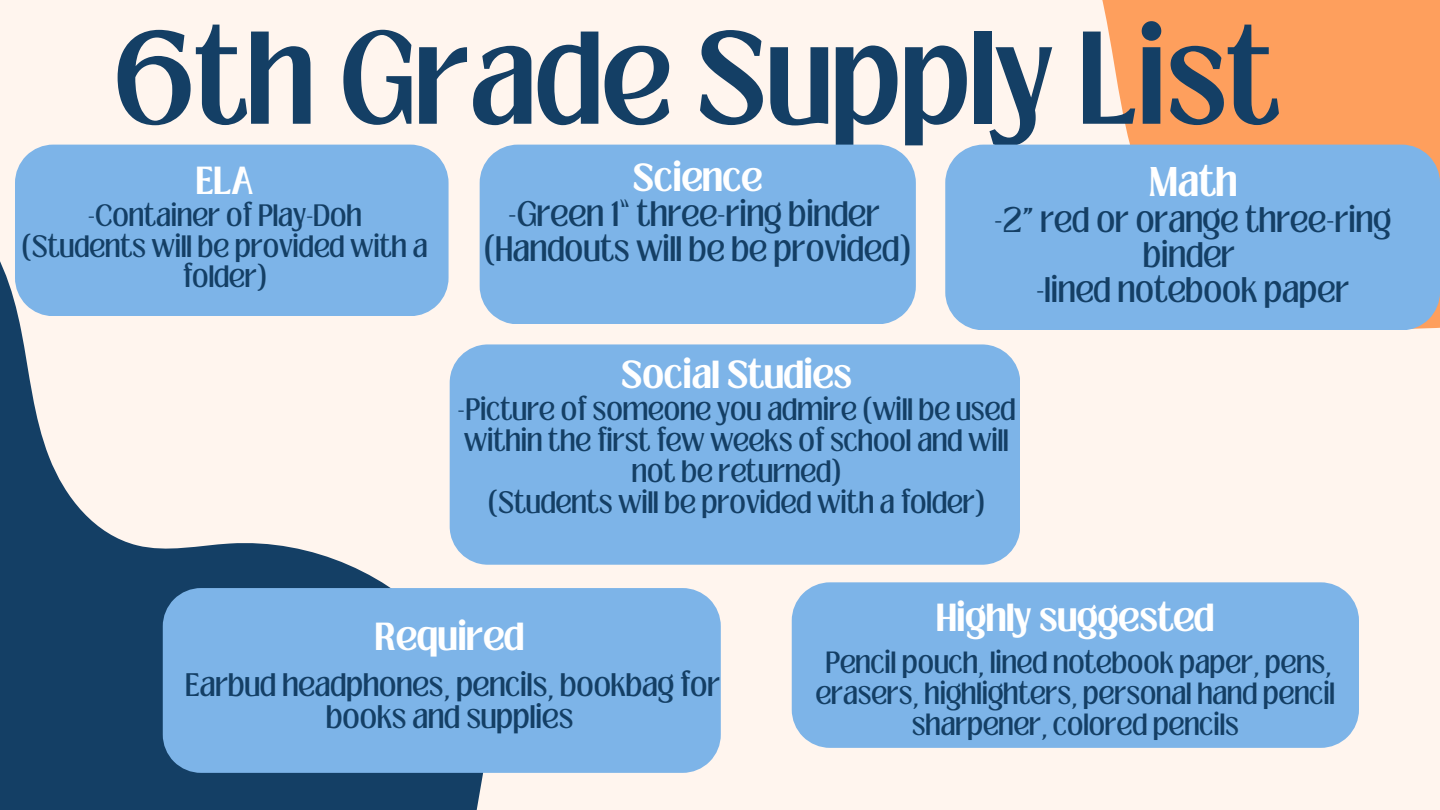
<style>
.page{position:relative;width:1440px;height:810px;background:#fff5ee}
.page>*{position:absolute;margin:0;border:0;box-sizing:border-box;transform-origin:0 0}
.t1{font:600 101.1px "Loubag";color:#143f65}
.t2{font:700 31.8px "Loubag";color:#fff}
.t3{font:700 30px "Loubag";color:#fff}
.t4{font:27.2px/35.2px "Loubag";color:#143f65;text-align:center}
.t5{font:27.1px/35.2px "Loubag";color:#143f65;text-align:center}
.t6{font:25px/32.2px "Loubag";color:#143f65;text-align:center}
.t7{font:23.8px/30.8px "Loubag";color:#143f65;text-align:center}
.t8{font:23.7px/30.8px "Loubag";color:#143f65;text-align:center}
.t9{font:23.5px/30.7px "Loubag";color:#143f65;text-align:center}
</style>
<div class="page">
<svg style="left:979px;top:0;width:461px;height:352px;fill:#fe9f5d"></svg>
<svg style="left:0;top:178px;width:483px;height:632px"></svg>
<div style="left:15px;top:145px;width:434px;height:171px;background:#7db4e8"></div>
<div style="left:945px;top:145px;width:495px;height:185px;background:#7db4e8"></div>
<div style="left:450px;top:344px;width:570px;height:221px;background:#7db4e8;border-radius:38px"></div>
<div style="left:480px;top:145px;width:436px;height:179px;background:#7db4e8"></div>
<div style="left:163px;top:588px;width:558px;height:185px;background:#7db4e8"></div>
<div style="left:792px;top:582px;width:567px;height:166px;background:#7db4e8"></div>
<p class="t1" style="left:113px;top:-3px;width:1167px">6th Grade Supply List</p>
<h3 class="t3" style="left:196px;top:156px;width:59px">ELA</h3>
<h1 class="t8" style="left:88px;top:201px;width:275px">-Container of Play-Doh</h1>
<p class="t8" style="left:22px;top:231px;width:407px">(Students will be provided with a folder)</p>
<p class="t3" style="left:633px;top:153px;width:131px">Science</p>
<p class="t5" style="left:484px;top:197px;width:428px">-Green 1” three-ring binder (Handouts will be be provided)</p>
<p class="t2" style="left:1148px;top:156px;width:91px">Math</p>
<p class="t4" style="left:994px;top:202px;width:398px">-2" red or orange three-ring binder<br>-lined notebook paper</p>
<p class="t3" style="left:621px;top:351px;width:232px">Social Studies</p>
<p class="t7" style="left:458px;top:395px;width:559px">-Picture of someone you admire (will be used within the first few weeks of school and will not be returned)</p>
<h3 class="t7" style="left:488px;top:487px;width:498px">(Students will be provided with a folder)</h3>
<p class="t3" style="left:375px;top:612px;width:150px">Required</p>
<p class="t6" style="left:185px;top:669px;width:536px">Earbud headphones, pencils, bookbag for books and supplies</p>
<h2 class="t3" style="left:936px;top:593px;width:279px">Highly suggested</h2>
<p class="t9" style="left:816px;top:648px;width:521px">Pencil pouch, lined notebook paper, pens, erasers, highlighters, personal hand pencil sharpener, colored pencils</p>
</div>
